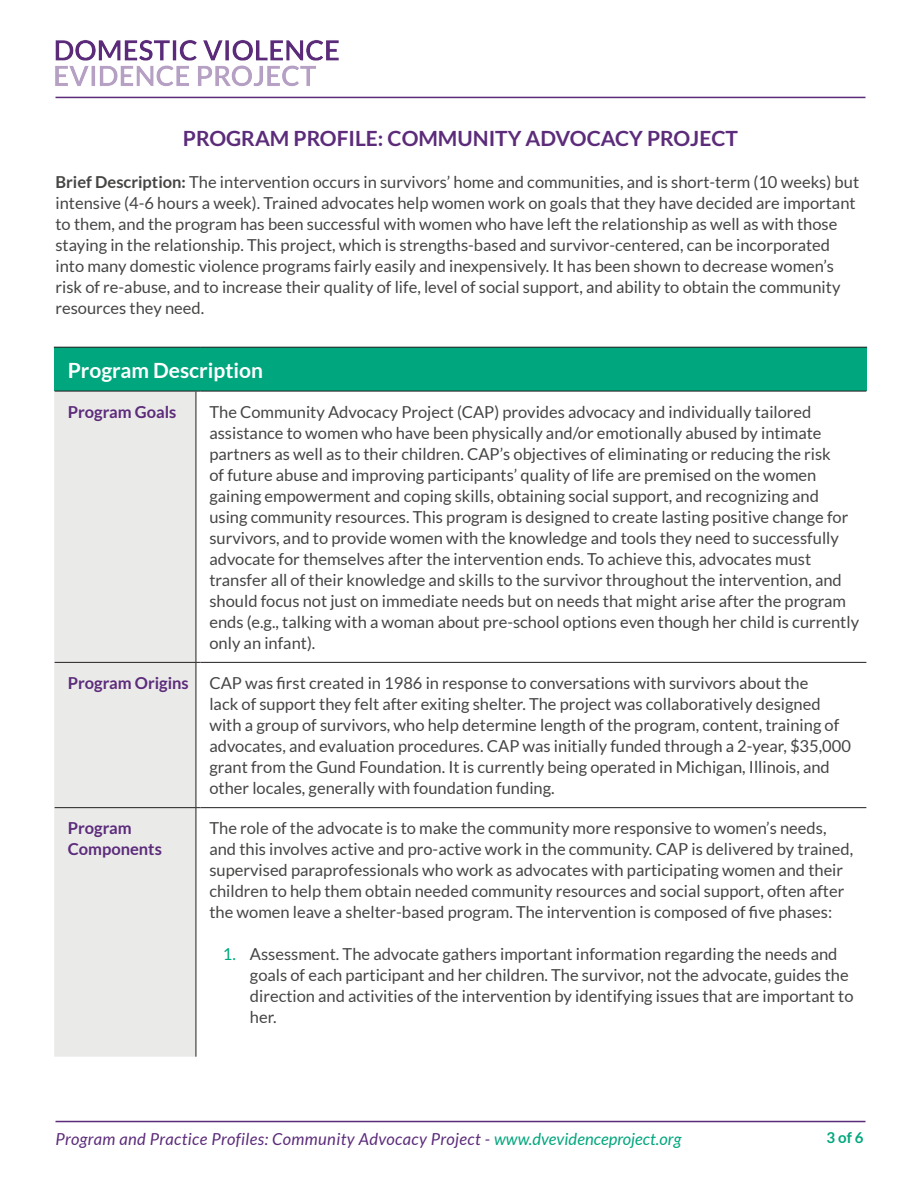
<style>
.page{position:relative;width:918px;height:1188px;background:#fff}
.page>*{position:absolute;margin:0;border:0;box-sizing:border-box;transform-origin:0 0}
.t1{font:700 21px "Lato";color:#5c2b7a}
.t2{font:700 21px "Lato";color:#fff}
.t3{font:16.5px/21px "Lato";color:#464544}
.t4{font:italic 16.5px "Lato";letter-spacing:.025em;color:#5c2b7a}
.Paragraph_Style_1{font:700 16.5px/21px "Lato";color:#5c2b7a}
.t5{font:700 15px "Lato";color:#00a67d}
.s1{font-weight:700}
.s2{color:#00a67d}
</style>
<div class="page">
<hr style="left:56px;top:1121px;width:810px;height:1px;background:#5c2b7a">
<hr style="left:56px;top:97px;width:810px;height:1px;background:#5c2b7a">
<img style="left:55px;top:40px;width:284px;height:46px">
<div style="left:54px;top:347px;width:813px;height:44px;background:#00a67d"></div>
<div style="left:54px;top:391px;width:142px;height:666px;background:#eaeae9"></div>
<hr style="left:55px;top:391px;width:141px;height:1px;background:#231f20">
<hr style="left:196px;top:391px;width:1px;height:271px;background:#231f20">
<hr style="left:200px;top:391px;width:666px;height:1px;background:#231f20">
<hr style="left:55px;top:662px;width:141px;height:1px;background:#231f20">
<hr style="left:196px;top:663px;width:1px;height:144px;background:#231f20">
<hr style="left:200px;top:662px;width:666px;height:1px;background:#231f20">
<hr style="left:55px;top:807px;width:141px;height:1px;background:#231f20">
<hr style="left:196px;top:808px;width:1px;height:249px;background:#231f20">
<hr style="left:200px;top:807px;width:666px;height:1px;background:#231f20">
<hr style="left:54px;top:347px;width:142px;height:1px;background:#231f20">
<hr style="left:200px;top:347px;width:667px;height:1px;background:#231f20">
<p class="t1" style="left:183px;top:126px;width:556px">PROGRAM PROFILE: COMMUNITY ADVOCACY PROJECT</p>
<p class="t3" style="left:56px;top:171px;width:805px"><span class="s1">Brief Description:</span> The intervention occurs in survivors’ home and communities, and is short-term (10 weeks) but intensive (4-6 hours a week). Trained advocates help women work on goals that they have decided are important to them, and the program has been successful with women who have left the relationship as well as with those staying in the relationship. This project, which is strengths-based and survivor-centered, can be incorporated into many domestic violence programs fairly easily and inexpensively. It has been shown to decrease women’s risk of re-abuse, and to increase their quality of life, level of social support, and ability to obtain the community resources they need.</p>
<p class="t2" style="left:68px;top:358px;width:197px">Program Description</p>
<p class="Paragraph_Style_1" style="left:68px;top:401px;width:110px">Program Goals</p>
<p class="t3" style="left:209px;top:401px;width:651px">The Community Advocacy Project (CAP) provides advocacy and individually tailored assistance to women who have been physically and/or emotionally abused by intimate partners as well as to their children. CAP’s objectives of eliminating or reducing the risk<br>of future abuse and improving participants’ quality of life are premised on the women gaining empowerment and coping skills, obtaining social support, and recognizing and using community resources. This program is designed to create lasting positive change for survivors, and to provide women with the knowledge and tools they need to successfully advocate for themselves after the intervention ends. To achieve this, advocates must transfer all of their knowledge and skills to the survivor throughout the intervention, and should focus not just on immediate needs but on needs that might arise after the program ends (e.g., talking with a woman about pre-school options even though her child is currently only an infant).</p>
<p class="Paragraph_Style_1" style="left:68px;top:672px;width:123px">Program Origins</p>
<p class="t3" style="left:209px;top:673px;width:643px">CAP was first created in 1986 in response to conversations with survivors about the<br>lack of support they felt after exiting shelter. The project was collaboratively designed with a group of survivors, who help determine length of the program, content, training of advocates, and evaluation procedures. CAP was initially funded through a 2-year, $35,000 grant from the Gund Foundation. It is currently being operated in Michigan, Illinois, and other locales, generally with foundation funding.</p>
<p class="Paragraph_Style_1" style="left:68px;top:818px;width:96px">Program<br>Components</p>
<p class="t3" style="left:209px;top:818px;width:645px">The role of the advocate is to make the community more responsive to women’s needs, and this involves active and pro-active work in the community. CAP is delivered by trained, supervised paraprofessionals who work as advocates with participating women and their children to help them obtain needed community resources and social support, often after the women leave a shelter-based program. The intervention is composed of five phases:</p>
<p class="t3" style="left:250px;top:944px;width:605px;text-indent:-27px"><span class="s2">1.</span> Assessment. The advocate gathers important information regarding the needs and goals of each participant and her children. The survivor, not the advocate, guides the direction and activities of the intervention by identifying issues that are important to her.</p>
<p class="t4" style="left:56px;top:1130px;width:627px">Program and Practice Profiles: Community Advocacy Project - <span class="s2">www.dvevidenceproject.org</span></p>
<p class="t5" style="left:827px;top:1129px;width:38px">3 of 6</p>
</div>
